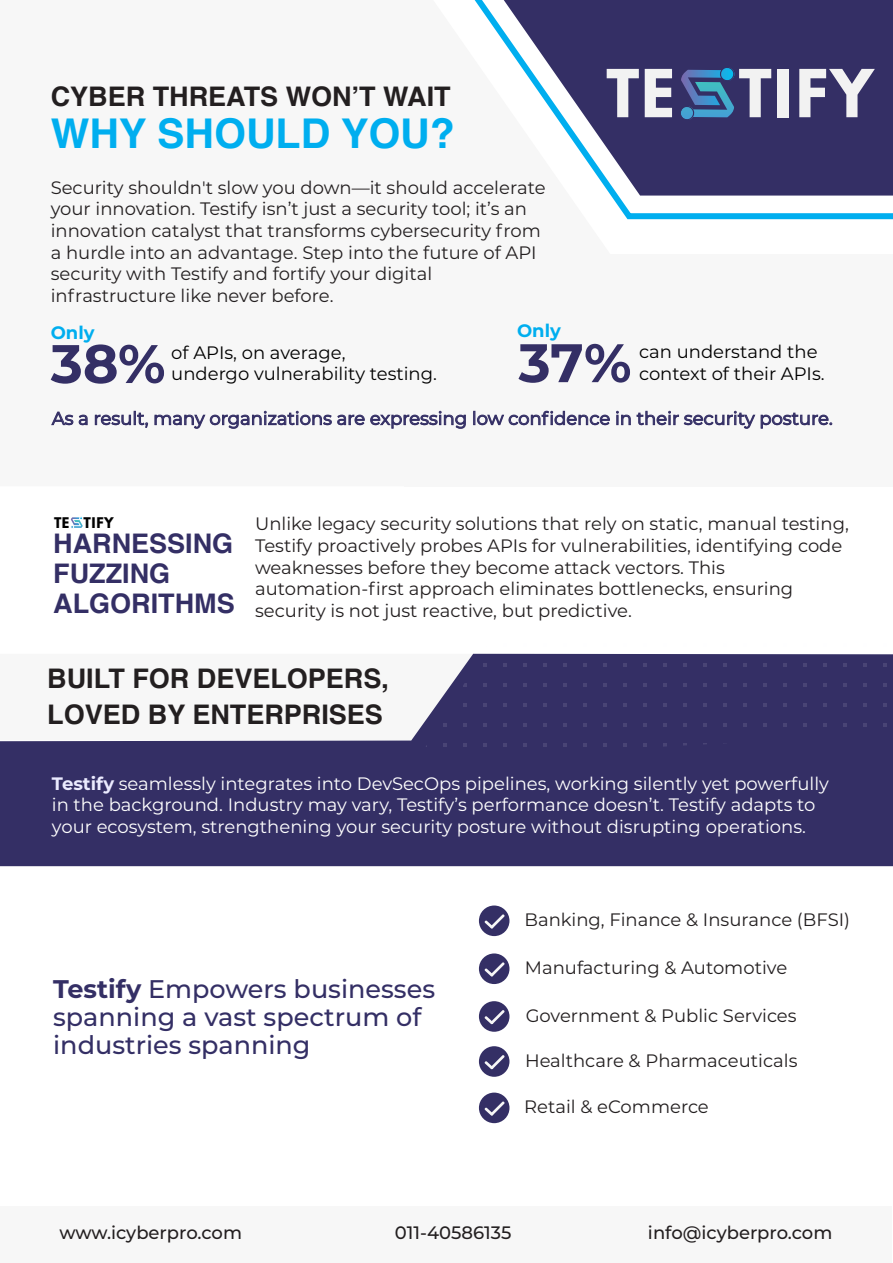
<style>
.page{position:relative;width:893px;height:1263px;background:#fff}
.page>*{position:absolute;margin:0;border:0;box-sizing:border-box;transform-origin:0 0}
.t1{font:800 72.45px "Futura PT";color:#f2f2f2}
.t2{font:700 41.1px "Helvetica";color:#00aeef}
.t3{font:700 27px/36px "Helvetica";color:#231f20}
.t4{font:700 27px/30px "Helvetica";color:#342f65}
.t5{font:500 25.5px/28px "Montserrat";color:#342f65}
.t6{font:18px/21.6px "Montserrat";color:#231f20}
.t7{font:18px/21.6px "Montserrat";color:#fff}
.t8{font:18px/21.6px "Montserrat";color:#000}
.t9{font:18px "Montserrat";color:#342f65}
.t10{font:500 18px "Montserrat";color:#231f20}
.t11{font:700 18px "Montserrat";color:#00aeef}
.t12{font:800 16.2px "Futura PT";color:#000}
.s1{font-weight:700;color:#ebebff}
.s2{font-weight:700}
</style>
<div class="page">
<div style="left:404px;top:254px;width:489px;height:232px;background:#f7f7f7"></div>
<svg style="left:641px;top:213px;width:252px;height:7px;background:#24b9f1"></svg>
<svg style="left:504px;top:0;width:389px;height:196px;fill:#342f65"></svg>
<svg style="left:51px;top:344px;width:113px;height:40px"></svg>
<svg style="left:518px;top:344px;width:112px;height:39px"></svg>
<svg style="left:51px;top:412px;width:22px;height:13px"></svg>
<svg style="left:79px;top:415px;width:9px;height:10px"></svg>
<svg style="left:95px;top:411px;width:53px;height:17px"></svg>
<svg style="left:155px;top:411px;width:311px;height:18px"></svg>
<svg style="left:473px;top:411px;width:137px;height:14px"></svg>
<svg style="left:616px;top:411px;width:15px;height:14px"></svg>
<svg style="left:637px;top:411px;width:118px;height:18px"></svg>
<svg style="left:761px;top:413px;width:71px;height:15px"></svg>
<svg style="left:0;top:654px;width:893px;height:212px;fill:#342f65"></svg>
<svg style="left:678px;top:65px;width:57px;height:57px;background:#3b6396"></svg>
<div style="left:479px;top:905px;width:30px;height:31px;background:#342f65;border-radius:50%"></div>
<svg style="left:484px;top:914px;width:21px;height:15px"></svg>
<div style="left:479px;top:1046px;width:30px;height:31px;background:#342f65;border-radius:50%"></div>
<svg style="left:484px;top:1055px;width:21px;height:15px"></svg>
<div style="left:479px;top:953px;width:30px;height:31px;background:#342f65;border-radius:50%"></div>
<svg style="left:484px;top:962px;width:21px;height:15px"></svg>
<div style="left:479px;top:1001px;width:30px;height:31px;background:#342f65;border-radius:50%"></div>
<svg style="left:484px;top:1010px;width:21px;height:15px"></svg>
<div style="left:479px;top:1092px;width:30px;height:31px;background:#342f65;border-radius:50%"></div>
<svg style="left:484px;top:1101px;width:21px;height:15px"></svg>
<svg style="left:418px;top:653px;width:471px;height:107px;background:#3f3a6d"></svg>
<div style="left:0;top:1206px;width:892px;height:56px;background:#f7f7f7"></div>
<svg style="left:70px;top:516px;width:13px;height:12px"></svg>
<h3 class="t3" style="left:51px;top:82px;width:402px">CYBER THREATS WON’T WAIT</h3>
<h2 class="t2" style="left:51px;top:108px;width:406px">WHY SHOULD YOU?</h2>
<p class="t6" style="left:51px;top:176px;width:496px">Security shouldn't slow you down—it should accelerate your innovation. Testify isn’t just a security tool; it’s an innovation catalyst that transforms cybersecurity from a hurdle into an advantage. Step into the future of API security with Testify and fortify your digital infrastructure like never before.</p>
<p class="t11" style="left:51px;top:320px;width:45px">Only</p>
<p class="t8" style="left:171px;top:341px;width:267px">of APIs, on average,<br>undergo vulnerability testing.</p>
<p class="t11" style="left:517px;top:317px;width:45px">Only</p>
<h1 class="t1" style="left:606px;top:48px;width:270px">TE TIFY</h1>
<p class="t8" style="left:639px;top:340px;width:187px">can understand the context of their APIs.</p>
<p class="t9" style="left:52px;top:406px;width:782px">As a result, many organizations are expressing low confidence in their security posture.</p>
<p class="t12" style="left:54px;top:512px;width:61px">TE TIFY</p>
<h3 class="t4" style="left:53px;top:531px;width:183px">HARNESSING<br>FUZZING<br>ALGORITHMS</h3>
<p class="t6" style="left:255px;top:513px;width:595px">Unlike legacy security solutions that rely on static, manual testing, Testify proactively probes APIs for vulnerabilities, identifying code weaknesses before they become attack vectors. This automation-first approach eliminates bottlenecks, ensuring security is not just reactive, but predictive.</p>
<h3 class="t3" style="left:47px;top:664px;width:343px">BUILT FOR DEVELOPERS,<br>LOVED BY ENTERPRISES</h3>
<p class="t7" style="left:52px;top:772px;width:778px"><span class="s1">Testify</span> seamlessly integrates into DevSecOps pipelines, working silently yet powerfully in the background. Industry may vary, Testify’s performance doesn’t. Testify adapts to your ecosystem, strengthening your security posture without disrupting operations.</p>
<h3 class="t5" style="left:53px;top:973px;width:383px"><span class="s2">Testify</span> Empowers businesses spanning a vast spectrum of industries spanning</h3>
<p class="t6" style="left:524px;top:908px;width:327px">Banking, Finance &amp; Insurance (BFSI)</p>
<p class="t6" style="left:525px;top:956px;width:264px">Manufacturing &amp; Automotive</p>
<p class="t6" style="left:526px;top:1004px;width:272px">Government &amp; Public Services</p>
<p class="t6" style="left:525px;top:1049px;width:274px">Healthcare &amp; Pharmaceuticals</p>
<p class="t6" style="left:524px;top:1095px;width:186px">Retail &amp; eCommerce</p>
<p class="t10" style="left:59px;top:1220px;width:184px">www.icyberpro.com</p>
<p class="t10" style="left:395px;top:1220px;width:118px">011-40586135</p>
<p class="t10" style="left:648px;top:1220px;width:186px">info@icyberpro.com</p>
</div>
